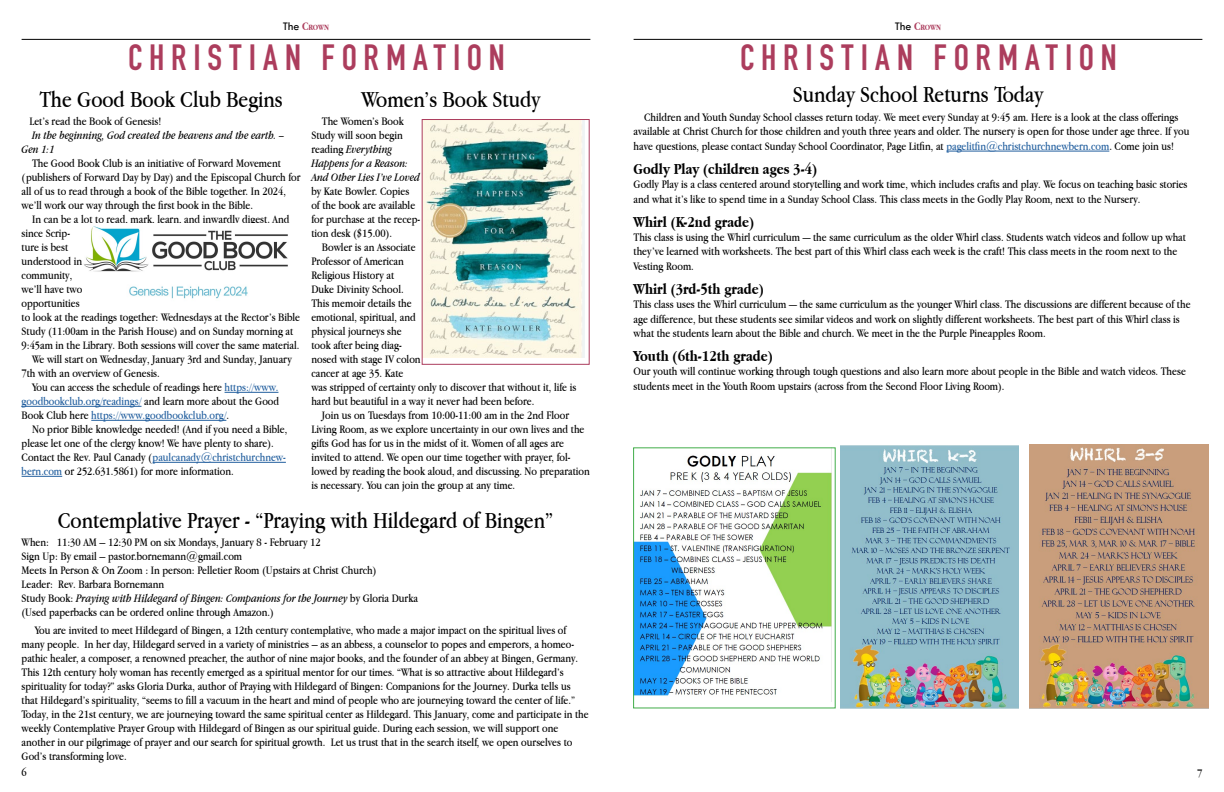
<style>
.page{position:relative;width:1224px;height:792px;background:#fff}
.page>*{position:absolute;margin:0;border:0;box-sizing:border-box;transform-origin:0 0}
.t1{font:700 36px "DIN Condensed";letter-spacing:.195em;color:#ac3d5d}
.t2{font:24px "Apple Garamond";color:#000}
.t3{font:700 16px "Apple Garamond";color:#000}
.t4{font:12px/14px "Apple Garamond";color:#000}
.t5{font:12px "Apple Garamond";color:#215e9e}
.t6{font:italic 12px/14px "Apple Garamond";color:#000}
.t7{font:700 8.4px "Apple Garamond";letter-spacing:-.005em;color:#ac3d5d}
.s1{font-family:"Tw Cen";font-weight:400;font-size:12px;color:#000}
.s2{font-size:12px}
.s3{color:#215e9e}
.s4{color:#000}
.s5{font-style:normal}
.s6{font-style:italic}
</style>
<div class="page">
<hr style="left:634px;top:39px;width:568px;height:1px;background:#000">
<hr style="left:22px;top:39px;width:568px;height:1px;background:#000">
<hr style="left:225px;top:392px;width:53px;height:1px;background:#215e9e">
<hr style="left:22px;top:406px;width:120px;height:1px;background:#215e9e">
<hr style="left:91px;top:420px;width:135px;height:1px;background:#215e9e">
<hr style="left:153px;top:462px;width:133px;height:1px;background:#215e9e">
<hr style="left:22px;top:476px;width:40px;height:1px;background:#215e9e">
<hr style="left:946px;top:151px;width:163px;height:1px;background:#215e9e">
<img style="left:424px;top:121px;width:160px;height:237px">
<div style="left:422px;top:119px;width:168px;height:246px;border:1px solid #ac3d5d"></div>
<img style="left:84px;top:226px;width:204px;height:73px">
<img style="left:635px;top:449px;width:197px;height:253px">
<div style="left:633px;top:447px;width:203px;height:261px;border:1px solid #41ad49"></div>
<img style="left:840px;top:446px;width:179px;height:262px">
<img style="left:1029px;top:445px;width:179px;height:264px">
<p class="t7" style="left:283px;top:23px;width:48px"><span class="s1">The</span> <span class="s2">C</span>ROWN</p>
<h1 class="t1" style="left:128px;top:33px;width:378px">CHRISTIAN FORMATION</h1>
<h2 class="t2" style="left:39px;top:85px;width:245px">The Good Book Club Begins</h2>
<p class="t4" style="left:29px;top:114px;width:133px">Let’s read the Book of Genesis!</p>
<p class="t6" style="left:22px;top:128px;width:264px;text-indent:10px">In the beginning, God created the heavens and the earth. –<br>Gen 1:1</p>
<p class="t4" style="left:22px;top:156px;width:280px;text-indent:11px">The Good Book Club is an initiative of Forward Movement (publishers of Forward Day by Day) and the Episcopal Church for all of us to read through a book of the Bible together. In 2024, we’ll work our way through the first book in the Bible.</p>
<p class="t4" style="left:32px;top:212px;width:259px">In can be a lot to read, mark, learn, and inwardly digest. And</p>
<p class="t4" style="left:22px;top:226px;width:50px">since Scrip-</p>
<p class="t4" style="left:22px;top:240px;width:48px">ture is best</p>
<p class="t4" style="left:22px;top:254px;width:62px">understood in</p>
<p class="t4" style="left:22px;top:268px;width:52px">community,</p>
<p class="t4" style="left:22px;top:282px;width:62px">we’ll have two</p>
<p class="t4" style="left:22px;top:296px;width:60px">opportunities</p>
<p class="t4" style="left:22px;top:310px;width:280px">to look at the readings together: Wednesdays at the Rector’s Bible</p>
<p class="t4" style="left:22px;top:324px;width:273px">Study (11:00am in the Parish House) and on Sunday morning at</p>
<p class="t4" style="left:22px;top:338px;width:279px">9:45am in the Library. Both sessions will cover the same material.</p>
<p class="t4" style="left:32px;top:352px;width:261px">We will start on Wednesday, January 3rd and Sunday, January</p>
<p class="t4" style="left:22px;top:366px;width:140px">7th with an overview of Genesis.</p>
<p class="t4" style="left:32px;top:380px;width:248px">You can access the schedule of readings here <span class="s3">https://www.</span></p>
<p class="t5" style="left:22px;top:394px;width:259px">goodbookclub.org/readings/ <span class="s4">and learn more about the Good</span></p>
<p class="t5" style="left:22px;top:408px;width:209px"><span class="s4">Book Club here</span> https://www.goodbookclub.org/<span class="s4">.</span></p>
<p class="t4" style="left:32px;top:422px;width:257px">No prior Bible knowledge needed! (And if you need a Bible,</p>
<p class="t4" style="left:22px;top:436px;width:254px">please let one of the clergy know! We have plenty to share).</p>
<p class="t5" style="left:22px;top:450px;width:266px"><span class="s4">Contact the Rev. Paul Canady (</span>paulcanady@christchurchnew-</p>
<p class="t4" style="left:22px;top:464px;width:214px"><span class="s3">bern.com</span> or 252.631.5861) for more information.</p>
<h2 class="t2" style="left:361px;top:85px;width:181px">Women’s Book Study</h2>
<p class="t6" style="left:311px;top:114px;width:110px;text-indent:11px"><span class="s5">The Women’s Book<br>Study will soon begin reading</span> Everything<br>Happens for a Reason:<br>And Other Lies I’ve Loved</p>
<p class="t4" style="left:311px;top:184px;width:110px">by Kate Bowler. Copies of the book are available for purchase at the recep&shy;tion desk ($15.00).</p>
<p class="t4" style="left:311px;top:240px;width:267px;text-indent:11px">Bowler is an Associate<br>Professor of American<br>Religious History at<br>Duke Divinity School.<br>This memoir details the<br>emotional, spiritual, and<br>physical journeys she<br>took after being diag-<br>nosed with stage IV colon<br>cancer at age 35. Kate<br>was stripped of certainty only to discover that without it, life is hard but beautiful in a way it never had been before.</p>
<p class="t4" style="left:311px;top:408px;width:280px;text-indent:11px">Join us on Tuesdays from 10:00-11:00 am in the 2nd Floor Living Room, as we explore uncertainty in our own lives and the gifts God has for us in the midst of it. Women of all ages are invited to attend. We open our time together with prayer, fol&shy;lowed by reading the book aloud, and discussing. No preparation is necessary. You can join the group at any time.</p>
<h2 class="t2" style="left:58px;top:506px;width:497px">Contemplative Prayer - “Praying with Hildegard of Bingen”</h2>
<p class="t4" style="left:22px;top:535px;width:398px">When: 11:30 AM – 12:30 PM on six Mondays, January 8 - February 12<br>Sign Up: By email – pastor.bornemann@gmail.com<br>Meets In Person &amp; On Zoom : In person: Pelletier Room (Upstairs at Christ Church)<br>Leader: Rev. Barbara Bornemann<br>Study Book: <span class="s6">Praying with Hildegard of Bingen: Companions for the Journey</span> by Gloria Durka (Used paperbacks can be ordered online through Amazon.)</p>
<p class="t4" style="left:22px;top:623px;width:569px;text-indent:13px">You are invited to meet Hildegard of Bingen, a 12th century contemplative, who made a major impact on the spiritual lives of many people. In her day, Hildegard served in a variety of ministries – as an abbess, a counselor to popes and emperors, a homeo&shy;pathic healer, a composer, a renowned preacher, the author of nine major books, and the founder of an abbey at Bingen, Germany.<br>This 12th century holy woman has recently emerged as a spiritual mentor for our times. “What is so attractive about Hildegard’s spirituality for today?” asks Gloria Durka, author of Praying with Hildegard of Bingen: Companions for the Journey. Durka tells us that Hildegard’s spirituality, “seems to fill a vacuum in the heart and mind of people who are journeying toward the center of life.” Today, in the 21st century, we are journeying toward the same spiritual center as Hildegard. This January, come and participate in the weekly Contemplative Prayer Group with Hildegard of Bingen as our spiritual guide. During each session, we will support one another in our pilgrimage of prayer and our search for spiritual growth. Let us trust that in the search itself, we open ourselves to God’s transforming love.</p>
<p class="t4" style="left:22px;top:765px;width:7px">6</p>
<p class="t7" style="left:895px;top:23px;width:48px"><span class="s1">The</span> <span class="s2">C</span>ROWN</p>
<h1 class="t1" style="left:740px;top:33px;width:378px">CHRISTIAN FORMATION</h1>
<h2 class="t2" style="left:793px;top:80px;width:252px">Sunday School Returns Today</h2>
<p class="t4" style="left:634px;top:110px;width:557px;line-height:14.4px;text-indent:11px">Children and Youth Sunday School classes return today. We meet every Sunday at 9:45 am. Here is a look at the class offerings available at Christ Church for those children and youth three years and older. The nursery is open for those under age three. If you have questions, please contact Sunday School Coordinator, Page Litfin, at <span class="s3">pagelitfin@christchurchnewbern.com</span>. Come join us!</p>
<h3 class="t3" style="left:634px;top:160px;width:185px">Godly Play (children ages 3-4)</h3>
<p class="t4" style="left:634px;top:177px;width:555px;line-height:14.4px">Godly Play is a class centered around storytelling and work time, which includes crafts and play. We focus on teaching basic stories and what it’s like to spend time in a Sunday School Class. This class meets in the Godly Play Room, next to the Nursery.</p>
<h3 class="t3" style="left:634px;top:212px;width:122px">Whirl (K-2nd grade)</h3>
<p class="t4" style="left:634px;top:230px;width:554px;line-height:14.4px">This class is using the Whirl curriculum — the same curriculum as the older Whirl class. Students watch videos and follow up what they’ve learned with worksheets. The best part of this Whirl class each week is the craft! This class meets in the room next to the<br>Vesting Room.</p>
<h3 class="t3" style="left:634px;top:280px;width:132px">Whirl (3rd-5th grade)</h3>
<p class="t4" style="left:634px;top:297px;width:558px;line-height:14.4px">This class uses the Whirl curriculum — the same curriculum as the younger Whirl class. The discussions are different because of the age difference, but these students see similar videos and work on slightly different worksheets. The best part of this Whirl class is what the students learn about the Bible and church. We meet in the the Purple Pineapples Room.</p>
<h3 class="t3" style="left:634px;top:347px;width:141px">Youth (6th-12th grade)</h3>
<p class="t4" style="left:634px;top:364px;width:554px;line-height:14.4px">Our youth will continue working through tough questions and also learn more about people in the Bible and watch videos. These students meet in the Youth Room upstairs (across from the Second Floor Living Room).</p>
<p class="t4" style="left:1197px;top:766px;width:7px">7</p>
</div>
